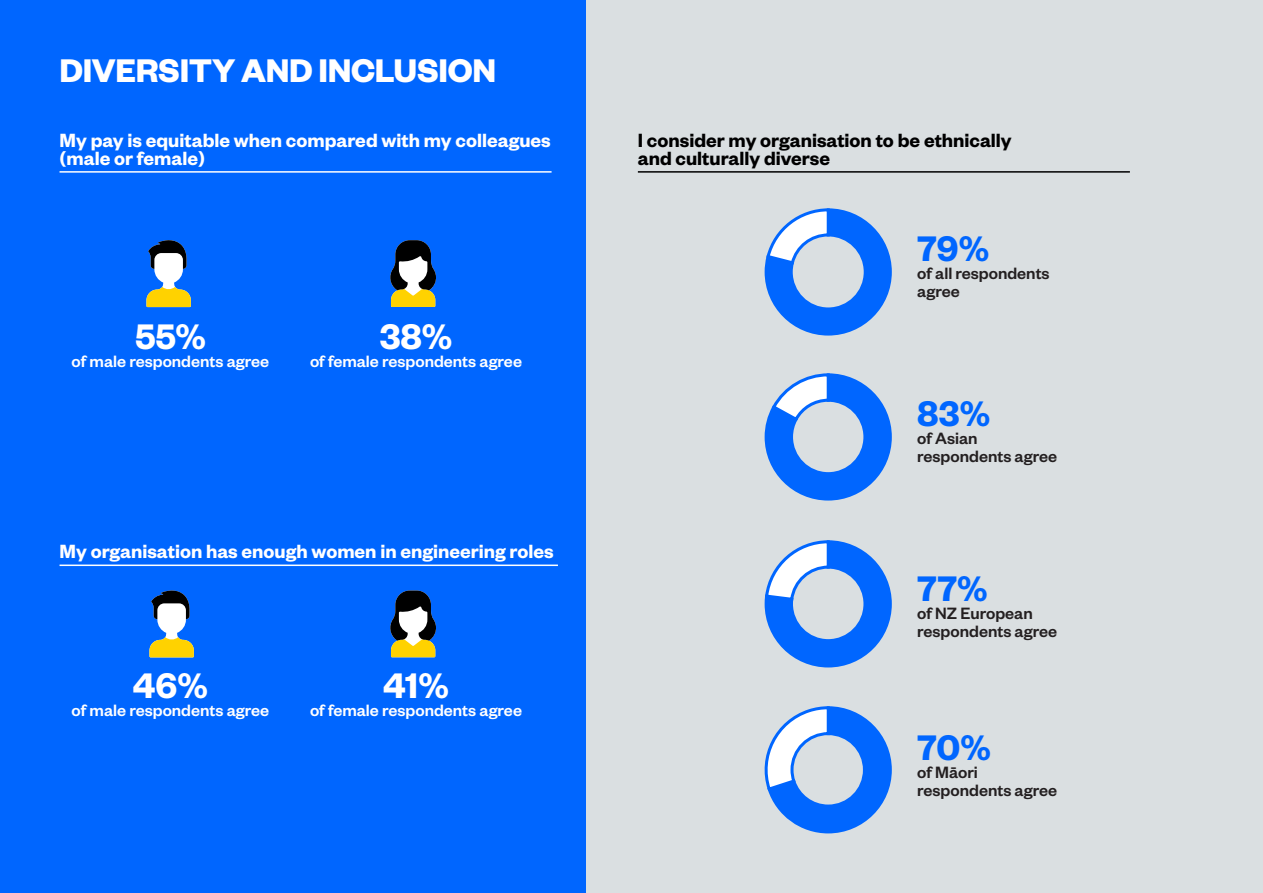
<style>
.page{position:relative;width:1263px;height:893px;background:#fff}
.page>*{position:absolute;margin:0;border:0;box-sizing:border-box;transform-origin:0 0}
.Stat_small{font:600 39px "Founders Grotesk";color:#06f}
.Stat_small-2{font:600 39px "Founders Grotesk";color:#fff}
.header_1{font:700 36px "Founders Grotesk";letter-spacing:-.01em;color:#fff}
.header_2{font:600 21px/18px "Founders Grotesk";color:#fff}
.header_2-2{font:600 21px/18px "Founders Grotesk";color:#000}
.Stat_text_small{font:500 18px/18px "Founders Grotesk";color:#231f20}
.Stat_text_small-2{font:500 18px "Founders Grotesk";color:#fff}
</style>
<div class="page">
<div style="left:0;top:0;width:587px;height:893px;background:#06f"></div>
<div style="left:587px;top:0;width:676px;height:893px;background:#dadfe1"></div>
<hr style="left:60px;top:171px;width:492px;height:2px;background:#fff">
<hr style="left:60px;top:564px;width:498px;height:2px;background:#fff">
<hr style="left:638px;top:171px;width:492px;height:2px;background:#000">
<svg style="left:765px;top:208px;width:127px;height:128px"></svg>
<svg style="left:765px;top:540px;width:127px;height:127px"></svg>
<svg style="left:765px;top:706px;width:127px;height:127px"></svg>
<svg style="left:765px;top:373px;width:127px;height:128px"></svg>
<svg style="left:390px;top:590px;width:46px;height:67px"></svg>
<svg style="left:390px;top:240px;width:46px;height:67px;background:#757c66"></svg>
<svg style="left:149px;top:590px;width:45px;height:67px"></svg>
<svg style="left:146px;top:240px;width:45px;height:67px"></svg>
<p class="header_1" style="left:60px;top:48px;width:438px">DIVERSITY AND INCLUSION</p>
<p class="header_2" style="left:60px;top:130px;width:493px">My pay is equitable when compared with my colleagues (male or female)</p>
<p class="Stat_small-2" style="left:135px;top:312px;width:72px">55%</p>
<p class="Stat_text_small-2" style="left:72px;top:350px;width:199px">of male respondents agree</p>
<p class="Stat_small-2" style="left:380px;top:312px;width:74px">38%</p>
<p class="Stat_text_small-2" style="left:310px;top:350px;width:213px">of female respondents agree</p>
<p class="header_2" style="left:60px;top:541px;width:496px">My organisation has enough women in engineering roles</p>
<p class="Stat_small-2" style="left:133px;top:660px;width:76px">46%</p>
<p class="Stat_text_small-2" style="left:72px;top:698px;width:199px">of male respondents agree</p>
<p class="Stat_small-2" style="left:383px;top:660px;width:67px">41%</p>
<p class="Stat_text_small-2" style="left:310px;top:698px;width:213px">of female respondents agree</p>
<p class="header_2-2" style="left:638px;top:130px;width:375px">I consider my organisation to be ethnically and culturally diverse</p>
<p class="Stat_small" style="left:917px;top:224px;width:73px">79%</p>
<p class="Stat_text_small" style="left:917px;top:263px;width:134px">of all respondents agree</p>
<p class="Stat_small" style="left:917px;top:389px;width:74px">83%</p>
<p class="Stat_text_small" style="left:917px;top:428px;width:141px">of Asian respondents agree</p>
<p class="Stat_small" style="left:917px;top:564px;width:72px">77%</p>
<p class="Stat_text_small" style="left:917px;top:604px;width:141px">of NZ European respondents agree</p>
<p class="Stat_small" style="left:917px;top:723px;width:75px">70%</p>
<p class="Stat_text_small" style="left:917px;top:762px;width:141px">of Māori respondents agree</p>
</div>
